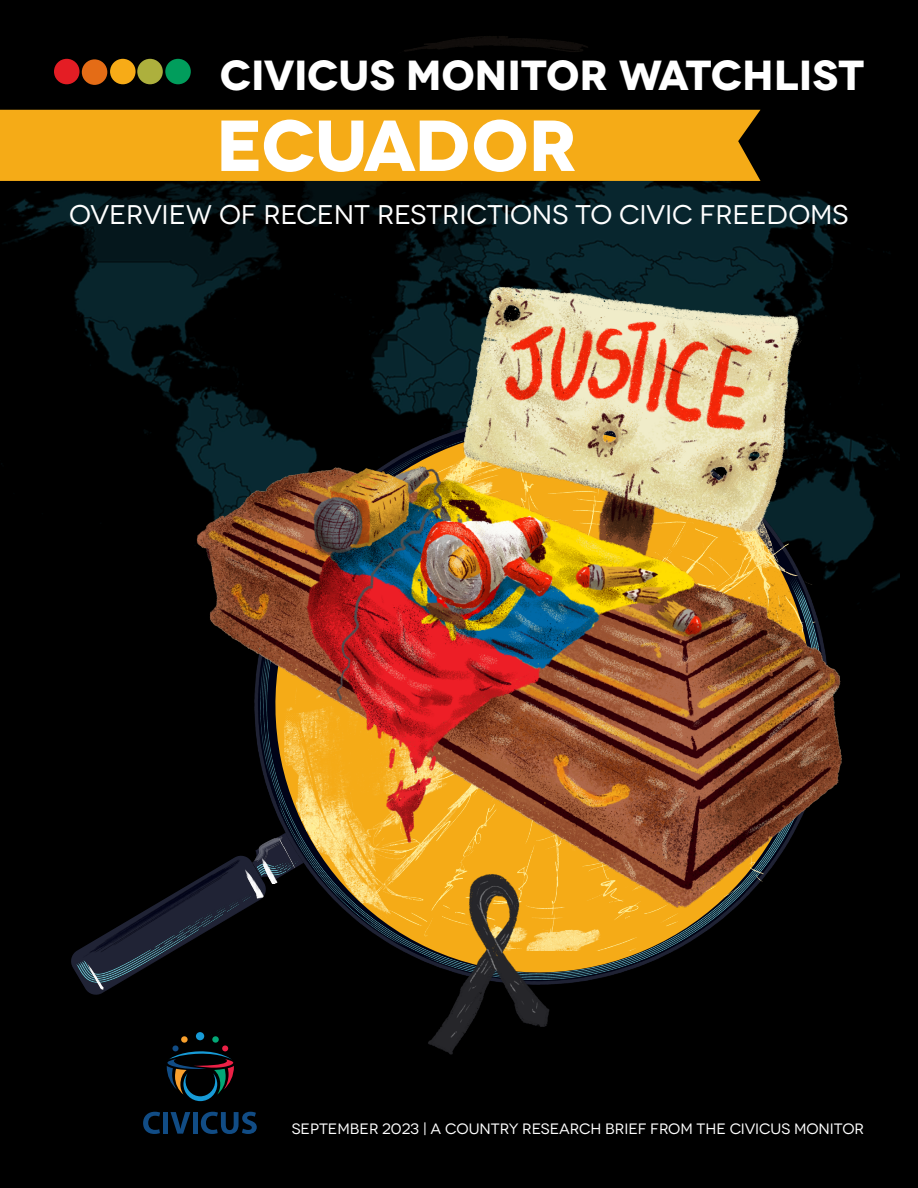
<style>
.page{position:relative;width:918px;height:1188px;background:#fff}
.page>*{position:absolute;margin:0;border:0;box-sizing:border-box;transform-origin:0 0}
.t1{font:700 72px "Novecentowide";letter-spacing:-.02em;color:#fff}
.t2{font:700 42px "Novecentowide";letter-spacing:-.01em;color:#fff}
.t3{font:27px "Novecentowide";letter-spacing:-.005em;color:#fff}
.t4{font:15px "Novecentowide";color:#fff}
</style>
<div class="page">
<div style="left:1px;top:1px;width:916px;height:1186px;background:#000"></div>
<img style="left:0;top:36px;width:899px;height:593px">
<div style="left:54px;top:59px;width:26px;height:25px;background:#e41d24;border-radius:50%"></div>
<div style="left:82px;top:59px;width:25px;height:26px;background:#e46c16;border-radius:50%"></div>
<div style="left:110px;top:59px;width:26px;height:25px;background:#f7ab17;border-radius:50%"></div>
<div style="left:137px;top:59px;width:26px;height:25px;background:#adb03d;border-radius:50%"></div>
<div style="left:165px;top:59px;width:26px;height:25px;background:#019d5c;border-radius:50%"></div>
<svg style="left:181px;top:1036px;width:7px;height:7px"></svg>
<svg style="left:167px;top:1045px;width:62px;height:56px"></svg>
<svg style="left:143px;top:1112px;width:17px;height:22px"></svg>
<div style="left:163px;top:1112px;width:5px;height:22px;background:#114c85"></div>
<svg style="left:170px;top:1112px;width:20px;height:22px"></svg>
<div style="left:193px;top:1112px;width:5px;height:22px;background:#114c85"></div>
<svg style="left:201px;top:1112px;width:56px;height:22px"></svg>
<svg style="left:71px;top:951px;width:48px;height:44px"></svg>
<img style="left:77px;top:949px;width:79px;height:34px">
<img style="left:80px;top:887px;width:104px;height:74px">
<img style="left:86px;top:963px;width:18px;height:26px">
<div style="left:0;top:110px;width:761px;height:71px;background:#f5ab17"></div>
<img style="left:184px;top:261px;width:696px;height:822px">
<h2 class="t2" style="left:220px;top:49px;width:646px">CIVICUS MONITOR WATCHLIST</h2>
<h1 class="t1" style="left:216px;top:101px;width:363px">ECUADOR</h1>
<h3 class="t3" style="left:69px;top:199px;width:781px">OVERVIEW OF RECENT RESTRICTIONS TO CIVIC FREEDOMS</h3>
<p class="t4" style="left:292px;top:1120px;width:574px">SEPTEMBER 2023 | A COUNTRY RESEARCH BRIEF FROM THE CIVICUS MONITOR</p>
</div>
